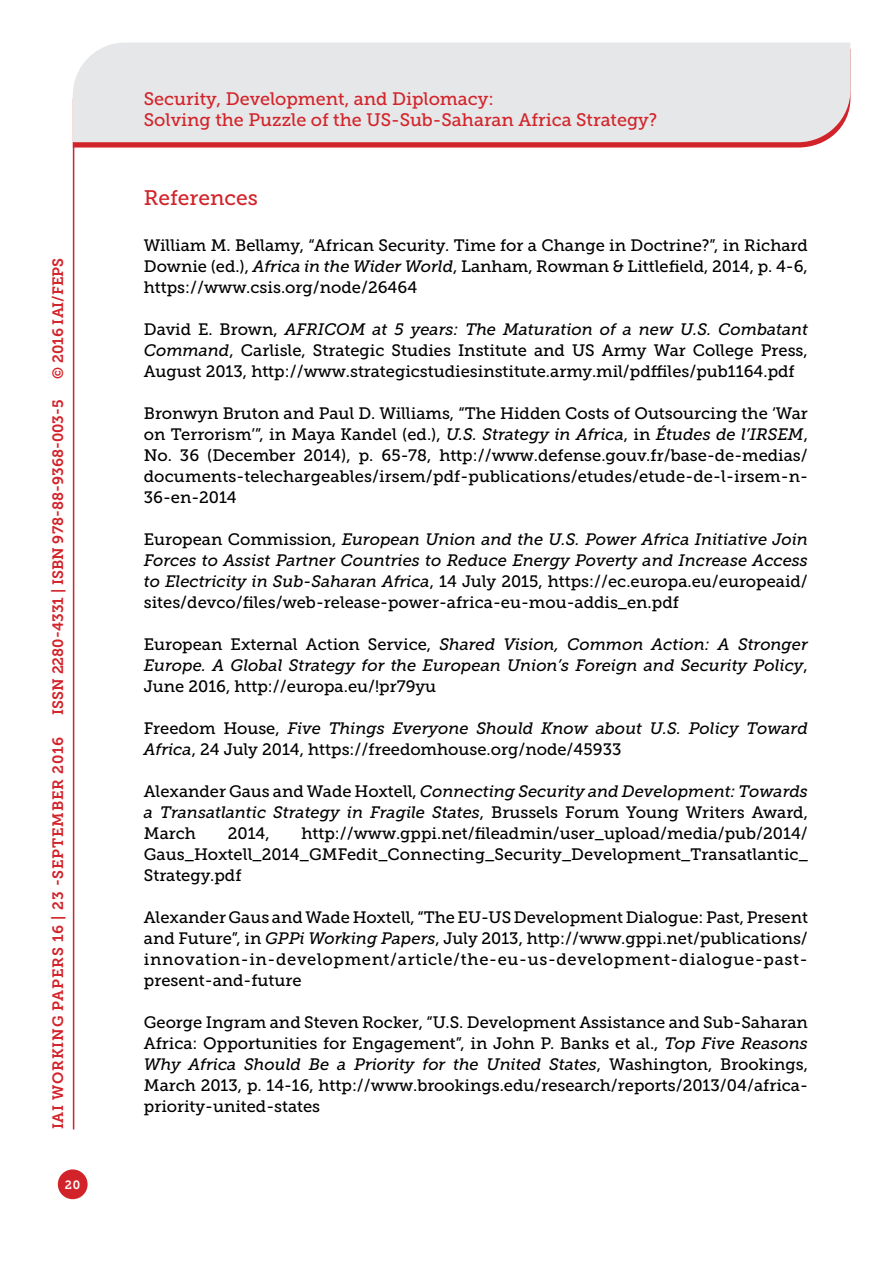
<style>
.page{position:relative;width:893px;height:1263px;background:#fff}
.page>*{position:absolute;margin:0;border:0;box-sizing:border-box;transform-origin:0 0}
.t1{font:21px "Museo Slab 500";color:#d2232a}
.t2{font:18px/21.6px "Museo Slab 500";color:#d2232a}
.t3{font:16.5px/21px "Museo Slab 500";color:#000;text-align:justify}
.t4{font:italic 16.5px/21px "Museo Slab 500";color:#000;text-align:justify}
.t5{font:15px "Museo Slab 700";color:#d2232a}
.t6{font:15px "Museo Slab 700";letter-spacing:.05em;color:#d2232a}
.t7{font:12px "Museo Slab 700";color:#fff}
.s1{font-style:italic}
.s2{font-style:normal}
</style>
<div class="page">
<svg style="left:74px;top:142px;width:749px;height:6px;background:#d63d43"></svg>
<div style="left:73px;top:43px;width:777px;height:99px;background:#e6e7e8"></div>
<div style="left:58px;top:1169px;width:30px;height:30px;background:#d2232a;border-radius:50%"></div>
<hr style="left:73px;top:142px;width:1px;height:987px;background:#d2232a">
<p class="t5" style="left:50px;top:379px;width:123px;rotate:-90deg">© 2016 IAI/FEPS</p>
<p class="t5" style="left:49px;top:715px;width:317px;rotate:-90deg">ISSN 2280-4331 | ISBN 978-88-9368-003-5</p>
<p class="t6" style="left:50px;top:1129px;width:394px;rotate:-90deg">IAI WORKING PAPERS 16 | 23 -SEPTEMBER 2016</p>
<p class="t7" style="left:65px;top:1178px;width:17px">20</p>
<p class="t2" style="left:144px;top:88px;width:515px">Security, Development, and Diplomacy:<br>Solving the Puzzle of the US-Sub-Saharan Africa Strategy?</p>
<p class="t1" style="left:144px;top:186px;width:115px">References</p>
<p class="t3" style="left:144px;top:235px;width:666px">William M. Bellamy, “African Security. Time for a Change in Doctrine?”, in Richard Downie (ed.), <span class="s1">Africa in the Wider World</span>, Lanham, Rowman &amp; Littlefield, 2014, p. 4-6, https://www.csis.org/node/26464</p>
<p class="t3" style="left:144px;top:319px;width:666px">David E. Brown, <span class="s1">AFRICOM at 5 years: The Maturation of a new U.S. Combatant Command</span>, Carlisle, Strategic Studies Institute and US Army War College Press, August 2013, http://www.strategicstudiesinstitute.army.mil/pdffiles/pub1164.pdf</p>
<p class="t3" style="left:144px;top:403px;width:666px">Bronwyn Bruton and Paul D. Williams, “The Hidden Costs of Outsourcing the ‘War on Terrorism’”, in Maya Kandel (ed.), <span class="s1">U.S. Strategy in Africa</span>, in <span class="s1">Études de l’IRSEM</span>, No. 36 (December 2014), p. 65-78, http://www.defense.gouv.fr/base-de-medias/ documents-telechargeables/irsem/pdf-publications/etudes/etude-de-l-irsem-n-36-en-2014</p>
<p class="t4" style="left:144px;top:529px;width:666px"><span class="s2">European Commission,</span> European Union and the U.S. Power Africa Initiative Join Forces to Assist Partner Countries to Reduce Energy Poverty and Increase Access to Electricity in Sub-Saharan Africa<span class="s2">, 14 July 2015, https://ec.europa.eu/europeaid/ sites/devco/files/web-release-power-africa-eu-mou-addis_en.pdf</span></p>
<p class="t4" style="left:144px;top:634px;width:666px"><span class="s2">European External Action Service,</span> Shared Vision, Common Action: A Stronger Europe. A Global Strategy for the European Union’s Foreign and Security Policy<span class="s2">, June 2016, http://europa.eu/!pr79yu</span></p>
<p class="t3" style="left:144px;top:718px;width:666px">Freedom House, <span class="s1">Five Things Everyone Should Know about U.S. Policy Toward<br>Africa</span>, 24 July 2014, https://freedomhouse.org/node/45933</p>
<p class="t4" style="left:144px;top:781px;width:666px"><span class="s2">Alexander Gaus and Wade Hoxtell,</span> Connecting Security and Development: Towards a Transatlantic Strategy in Fragile States<span class="s2">, Brussels Forum Young Writers Award, March</span></p>
<p class="t3" style="left:144px;top:823px;width:666px;text-indent:158px">http://www.gppi.net/fileadmin/user_upload/media/pub/2014/ Gaus_Hoxtell_2014_GMFedit_Connecting_Security_Development_Transatlantic_ Strategy.pdf</p>
<p class="t3" style="left:144px;top:907px;width:666px">Alexander Gaus and Wade Hoxtell, “The EU-US Development Dialogue: Past, Present and Future”, in <span class="s1">GPPi Working Papers</span>, July 2013, http://www.gppi.net/publications/ innovation-in-development/article/the-eu-us-development-dialogue-past&shy;present-and-future</p>
<p class="t3" style="left:144px;top:1012px;width:666px">George Ingram and Steven Rocker, “U.S. Development Assistance and Sub-Saharan Africa: Opportunities for Engagement”, in John P. Banks et al., <span class="s1">Top Five Reasons Why Africa Should Be a Priority for the United States</span>, Washington, Brookings, March 2013, p. 14-16, http://www.brookings.edu/research/reports/2013/04/africa&shy;priority-united-states</p>
<p class="t3" style="left:228px;top:823px;width:43px">2014,</p>
</div>
